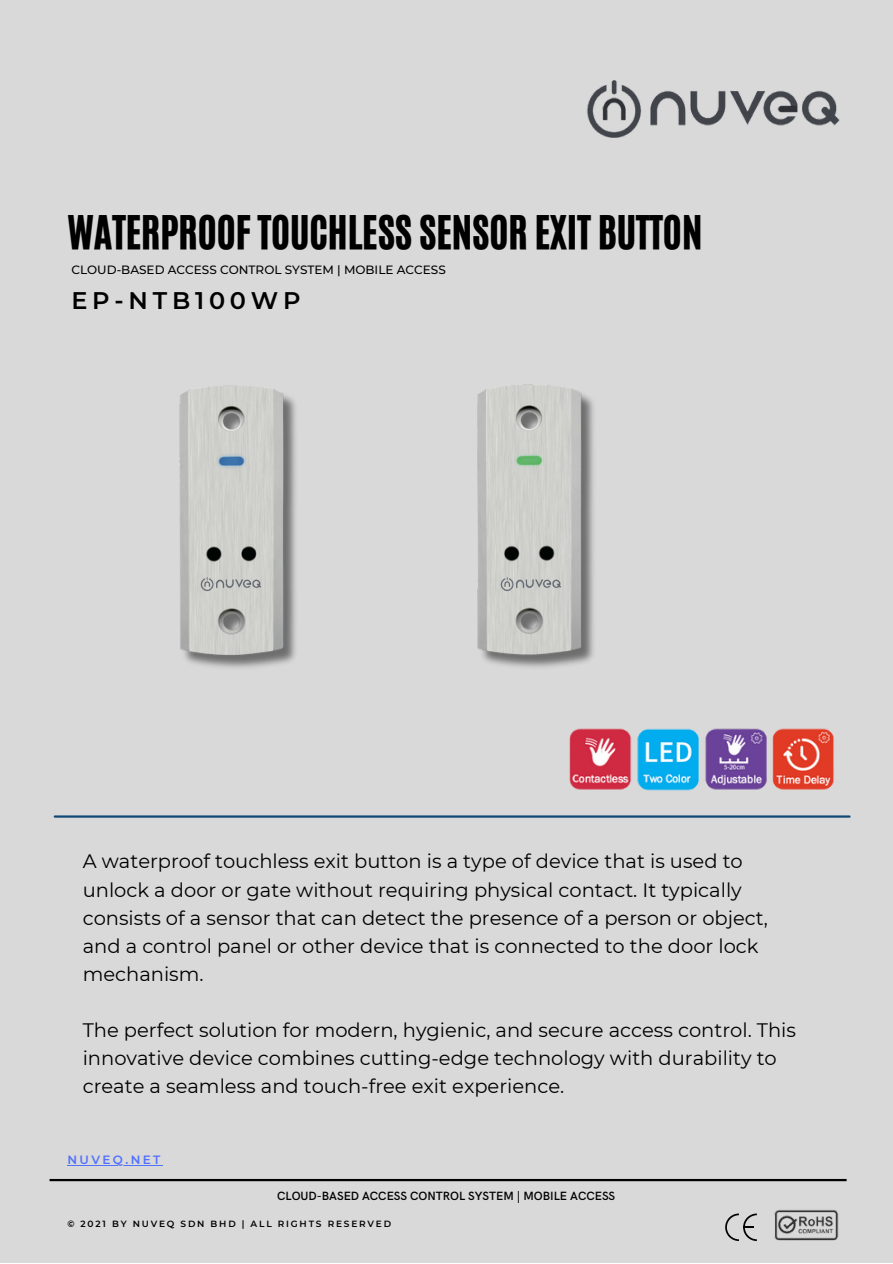
<style>
.page{position:relative;width:893px;height:1264px;background:#fff}
.page>*{position:absolute;margin:0;border:0;box-sizing:border-box;transform-origin:0 0}
.t1{font:39px "CA Generated";color:#000}
.t2{font:600 24px "Montserrat";letter-spacing:.2em;color:#000}
.t3{font:19.5px/28px "Montserrat";color:#000}
.t4{font:500 12px "Montserrat";color:#000}
.t5{font:600 12px "HK Grotesk";color:#000}
.t6{font:600 12px "Montserrat";letter-spacing:.2em;color:#5271ff}
.t7{font:600 9px "Montserrat";letter-spacing:.2em;color:#000}
</style>
<div class="page">
<div style="left:0;top:0;width:892px;height:1262px;background:#d9d9d9"></div>
<hr style="left:55px;top:815px;width:794px;height:2px;background:#114874">
<img style="left:569px;top:728px;width:265px;height:63px">
<hr style="left:50px;top:1178px;width:796px;height:3px;background:#000">
<img style="left:587px;top:80px;width:253px;height:58px">
<img style="left:774px;top:1210px;width:64px;height:31px">
<svg style="left:725px;top:1213px;width:31px;height:27px"></svg>
<hr style="left:67px;top:1165px;width:96px;height:1px;background:#5271ff">
<img style="left:179px;top:384px;width:415px;height:284px">
<img style="left:200px;top:573px;width:63px;height:22px">
<img style="left:499px;top:573px;width:63px;height:22px">
<p class="t1" style="left:67px;top:205px;width:636px">WATERPROOF TOUCHLESS SENSOR EXIT BUTTON</p>
<p class="t4" style="left:71px;top:262px;width:376px">CLOUD-BASED ACCESS CONTROL SYSTEM | MOBILE ACCESS</p>
<p class="t2" style="left:71px;top:286px;width:230px">EP-NTB100WP</p>
<p class="t3" style="left:83px;top:847px;width:686px">A waterproof touchless exit button is a type of device that is used to unlock a door or gate without requiring physical contact. It typically consists of a sensor that can detect the presence of a person or object, and a control panel or other device that is connected to the door lock mechanism.</p>
<p class="t3" style="left:83px;top:1016px;width:714px">The perfect solution for modern, hygienic, and secure access control. This innovative device combines cutting-edge technology with durability to create a seamless and touch-free exit experience.</p>
<p class="t6" style="left:67px;top:1152px;width:95px">NUVEQ.NET</p>
<p class="t5" style="left:277px;top:1189px;width:339px">CLOUD-BASED ACCESS CONTROL SYSTEM | MOBILE ACCESS</p>
<p class="t7" style="left:67px;top:1218px;width:325px">© 2021 BY NUVEQ SDN BHD | ALL RIGHTS RESERVED</p>
</div>
